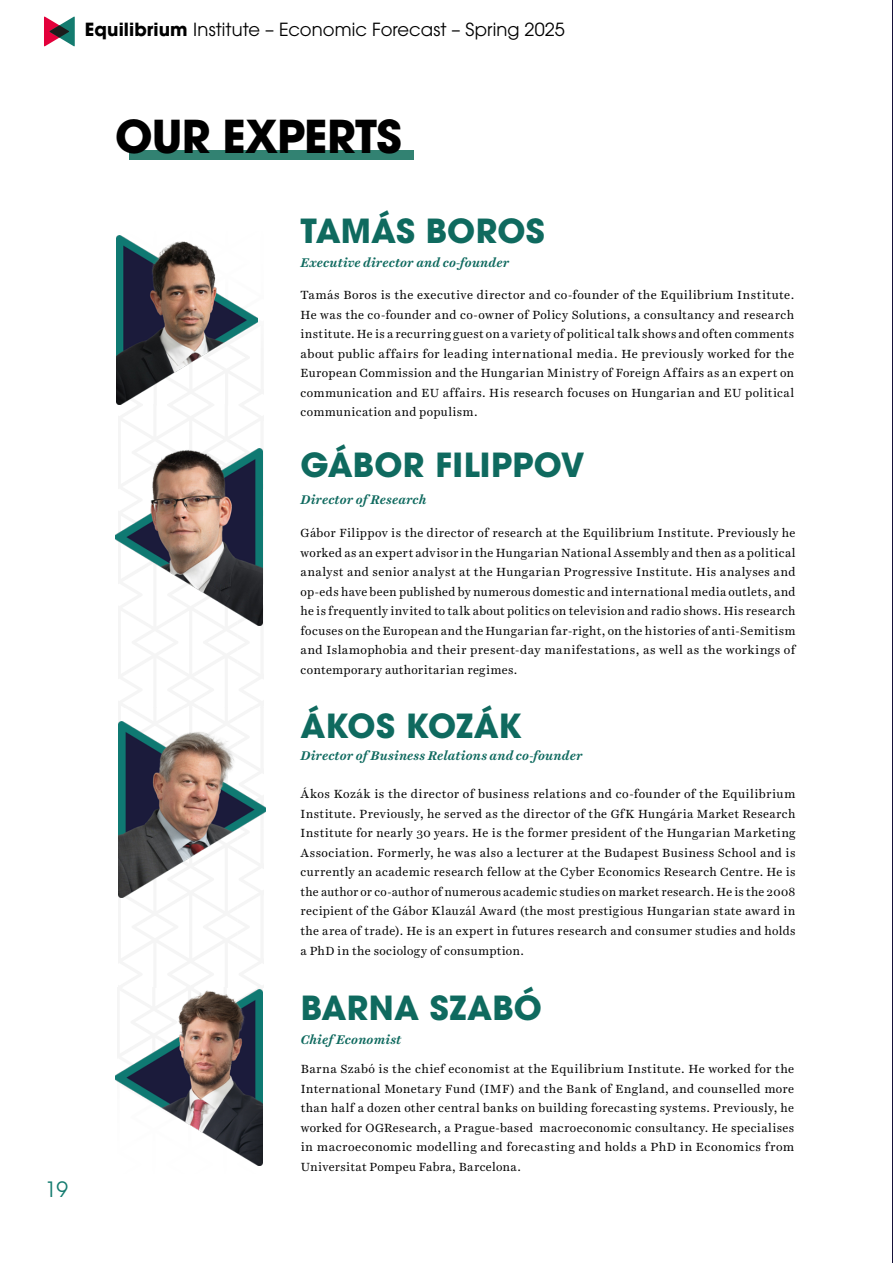
<style>
.page{position:relative;width:893px;height:1263px;background:#fff}
.page>*{position:absolute;margin:0;border:0;box-sizing:border-box;transform-origin:0 0}
.t1{font:700 45px "ITC Avant Garde Gothic Pro";letter-spacing:-.02em;color:#000}
.t2{font:700 33px "Avant Garde";letter-spacing:.005em;color:#0f6a5f}
.t3{font:21px "ITC Avant Garde Gothic Pro";color:#137b6f}
.t4{font:18px "ITC Avant Garde Pro";letter-spacing:.005em;color:#000}
.t5{font:italic 700 12.75px "Harriet Text";letter-spacing:.015em;color:#0f6a5f}
.t6{font:12px/19.5px "Harriet Text";letter-spacing:.03em;color:#000;text-align:justify}
.s1{font-weight:700}
</style>
<div class="page">
<svg style="left:44px;top:16px;width:31px;height:31px"></svg>
<div style="left:129px;top:150px;width:285px;height:9px;background:#328272"></div>
<img style="left:117px;top:235px;width:141px;height:169px">
<img style="left:116px;top:989px;width:147px;height:177px">
<img style="left:116px;top:449px;width:147px;height:176px">
<img style="left:118px;top:721px;width:148px;height:177px">
<hr style="left:892px;top:0;width:1px;height:1263px;background:#161138">
<h3 class="t4" style="left:85px;top:18px;width:481px"><span class="s1">Equilibrium</span> Institute – Economic Forecast – Spring 2025</h3>
<h3 class="t3" style="left:45px;top:1176px;width:25px">19</h3>
<h1 class="t1" style="left:115px;top:106px;width:288px">OUR EXPERTS</h1>
<h2 class="t2" style="left:301px;top:209px;width:246px">TAMÁS BOROS</h2>
<p class="t5" style="left:301px;top:254px;width:210px">Executive director and co-founder</p>
<p class="t6" style="left:301px;top:285px;width:495px">Tamás Boros is the executive director and co-founder of the Equilibrium Institute.<br>He was the co-founder and co-owner of Policy Solutions, a consultancy and research institute. He is a recurring guest on a variety of political talk shows and often comments about public affairs for leading international media. He previously worked for the European Commission and the Hungarian Ministry of Foreign Affairs as an expert on communication and EU affairs. His research focuses on Hungarian and EU political communication and populism.</p>
<h2 class="t2" style="left:301px;top:443px;width:286px">GÁBOR FILIPPOV</h2>
<p class="t5" style="left:301px;top:491px;width:127px">Director of Research</p>
<p class="t6" style="left:301px;top:523px;width:496px">Gábor Filippov is the director of research at the Equilibrium Institute. Previously he worked as an expert advisor in the Hungarian National Assembly and then as a political analyst and senior analyst at the Hungarian Progressive Institute. His analyses and op-eds have been published by numerous domestic and international media outlets, and he is frequently invited to talk about politics on television and radio shows. His research focuses on the European and the Hungarian far-right, on the histories of anti-Semitism and Islamophobia and their present-day manifestations, as well as the workings of contemporary authoritarian regimes.</p>
<h2 class="t2" style="left:301px;top:704px;width:223px">ÁKOS KOZÁK</h2>
<p class="t5" style="left:301px;top:747px;width:283px">Director of Business Relations and co-founder</p>
<p class="t6" style="left:301px;top:784px;width:496px">Ákos Kozák is the director of business relations and co-founder of the Equilibrium Institute. Previously, he served as the director of the GfK Hungária Market Research Institute for nearly 30 years. He is the former president of the Hungarian Marketing Association. Formerly, he was also a lecturer at the Budapest Business School and is currently an academic research fellow at the Cyber Economics Research Centre. He is the author or co-author of numerous academic studies on market research. He is the 2008 recipient of the Gábor Klauzál Award (the most prestigious Hungarian state award in the area of trade). He is an expert in futures research and consumer studies and holds a PhD in the sociology of consumption.</p>
<h2 class="t2" style="left:301px;top:987px;width:243px">BARNA SZABÓ</h2>
<p class="t5" style="left:301px;top:1031px;width:102px">Chief Economist</p>
<p class="t6" style="left:301px;top:1059px;width:495px">Barna Szabó is the chief economist at the Equilibrium Institute. He worked for the International Monetary Fund (IMF) and the Bank of England, and counselled more than half a dozen other central banks on building forecasting systems. Previously, he worked for OGResearch, a Prague-based macroeconomic consultancy. He specialises in macroeconomic modelling and forecasting and holds a PhD in Economics from Universitat Pompeu Fabra, Barcelona.</p>
</div>
